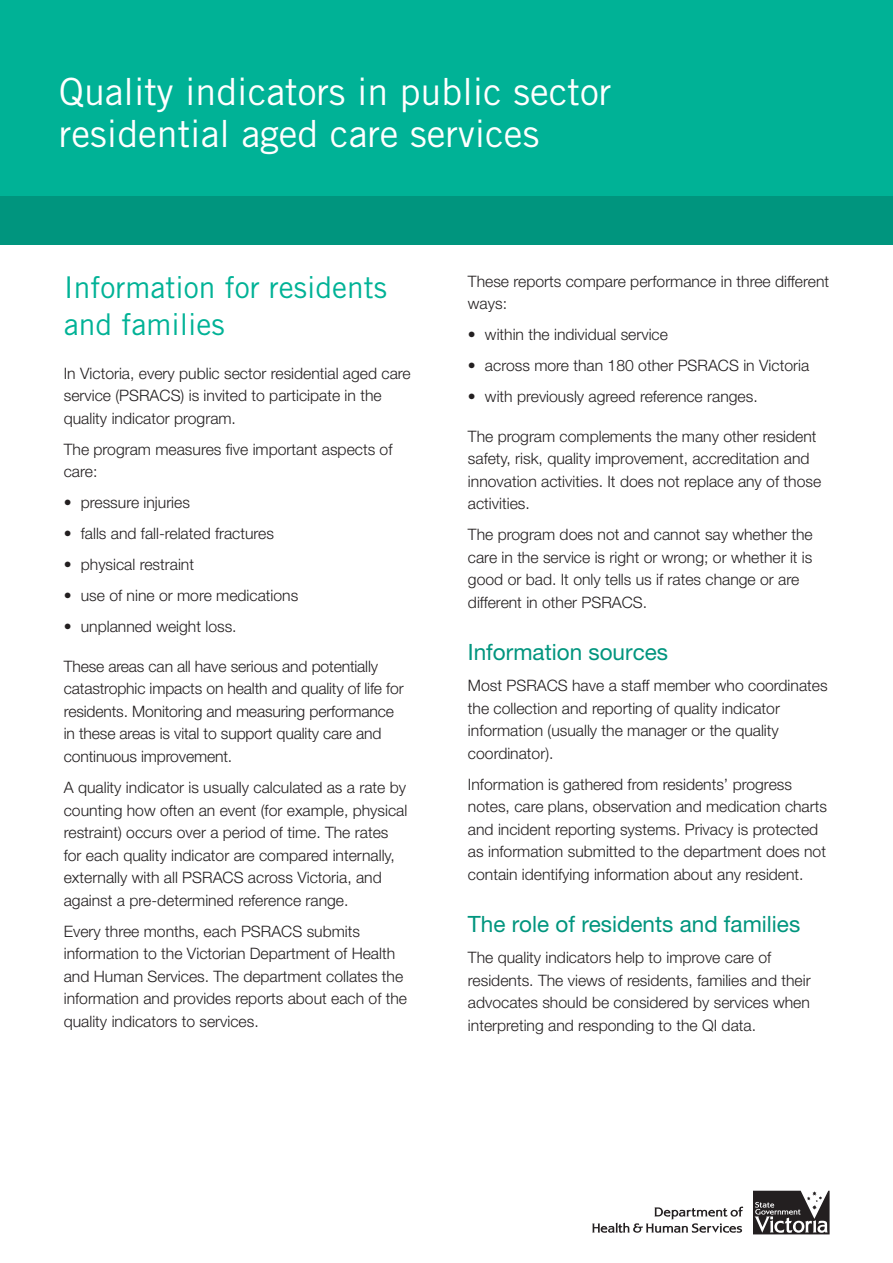
<style>
.page{position:relative;width:893px;height:1263px;background:#fff}
.page>*{position:absolute;margin:0;border:0;box-sizing:border-box;transform-origin:0 0}
.t1{font:37.5px/42px "Trade Gothic LT";color:#fff}
.t2{font:30px/37.5px "Trade Gothic LT";color:#00b296}
.t3{font:22.5px "Helvetica Neue LT";color:#00957e}
.t4{font:300 15.75px/22.5px "Helvetica Neue LT";color:#231f20}
</style>
<div class="page">
<div style="left:0;top:0;width:892px;height:196px;background:#00b296"></div>
<div style="left:0;top:196px;width:892px;height:49px;background:#00957e"></div>
<svg style="left:592px;top:1207px;width:151px;height:26px"></svg>
<svg style="left:753px;top:1191px;width:76px;height:43px"></svg>
<h1 class="t1" style="left:59px;top:75px;width:554px">Quality indicators in public sector residential aged care services</h1>
<h2 class="t2" style="left:64px;top:272px;width:325px">Information for residents and families</h2>
<p class="t4" style="left:64px;top:364px;width:348px">In Victoria, every public sector residential aged care service (PSRACS) is invited to participate in the quality indicator program.</p>
<p class="t4" style="left:64px;top:440px;width:330px">The program measures five important aspects of care:</p>
<p class="t4" style="left:64px;top:494px;width:128px">• pressure injuries</p>
<p class="t4" style="left:64px;top:525px;width:212px">• falls and fall-related fractures</p>
<p class="t4" style="left:64px;top:556px;width:132px">• physical restraint</p>
<p class="t4" style="left:64px;top:587px;width:236px">• use of nine or more medications</p>
<p class="t4" style="left:64px;top:618px;width:174px">• unplanned weight loss.</p>
<p class="t4" style="left:64px;top:657px;width:341px">These areas can all have serious and potentially catastrophic impacts on health and quality of life for residents. Monitoring and measuring performance in these areas is vital to support quality care and continuous improvement.</p>
<p class="t4" style="left:64px;top:778px;width:345px">A quality indicator is usually calculated as a rate by counting how often an event (for example, physical restraint) occurs over a period of time. The rates for each quality indicator are compared internally, externally with all PSRACS across Victoria, and against a pre-determined reference range.</p>
<p class="t4" style="left:64px;top:922px;width:345px">Every three months, each PSRACS submits information to the Victorian Department of Health and Human Services. The department collates the information and provides reports about each of the quality indicators to services.</p>
<p class="t4" style="left:468px;top:272px;width:362px">These reports compare performance in three different ways:</p>
<p class="t4" style="left:468px;top:325px;width:201px">• within the individual service</p>
<p class="t4" style="left:468px;top:356px;width:343px">• across more than 180 other PSRACS in Victoria</p>
<p class="t4" style="left:468px;top:387px;width:291px">• with previously agreed reference ranges.</p>
<p class="t4" style="left:468px;top:427px;width:355px">The program complements the many other resident safety, risk, quality improvement, accreditation and innovation activities. It does not replace any of those activities.</p>
<p class="t4" style="left:468px;top:525px;width:346px">The program does not and cannot say whether the care in the service is right or wrong; or whether it is good or bad. It only tells us if rates change or are different in other PSRACS.</p>
<h3 class="t3" style="left:468px;top:644px;width:202px">Information sources</h3>
<p class="t4" style="left:468px;top:676px;width:361px">Most PSRACS have a staff member who coordinates the collection and reporting of quality indicator information (usually the manager or the quality coordinator).</p>
<p class="t4" style="left:468px;top:775px;width:360px">Information is gathered from residents’ progress notes, care plans, observation and medication charts and incident reporting systems. Privacy is protected as information submitted to the department does not contain identifying information about any resident.</p>
<h3 class="t3" style="left:468px;top:916px;width:334px">The role of residents and families</h3>
<p class="t4" style="left:468px;top:948px;width:344px">The quality indicators help to improve care of residents. The views of residents, families and their advocates should be considered by services when interpreting and responding to the QI data.</p>
</div>
